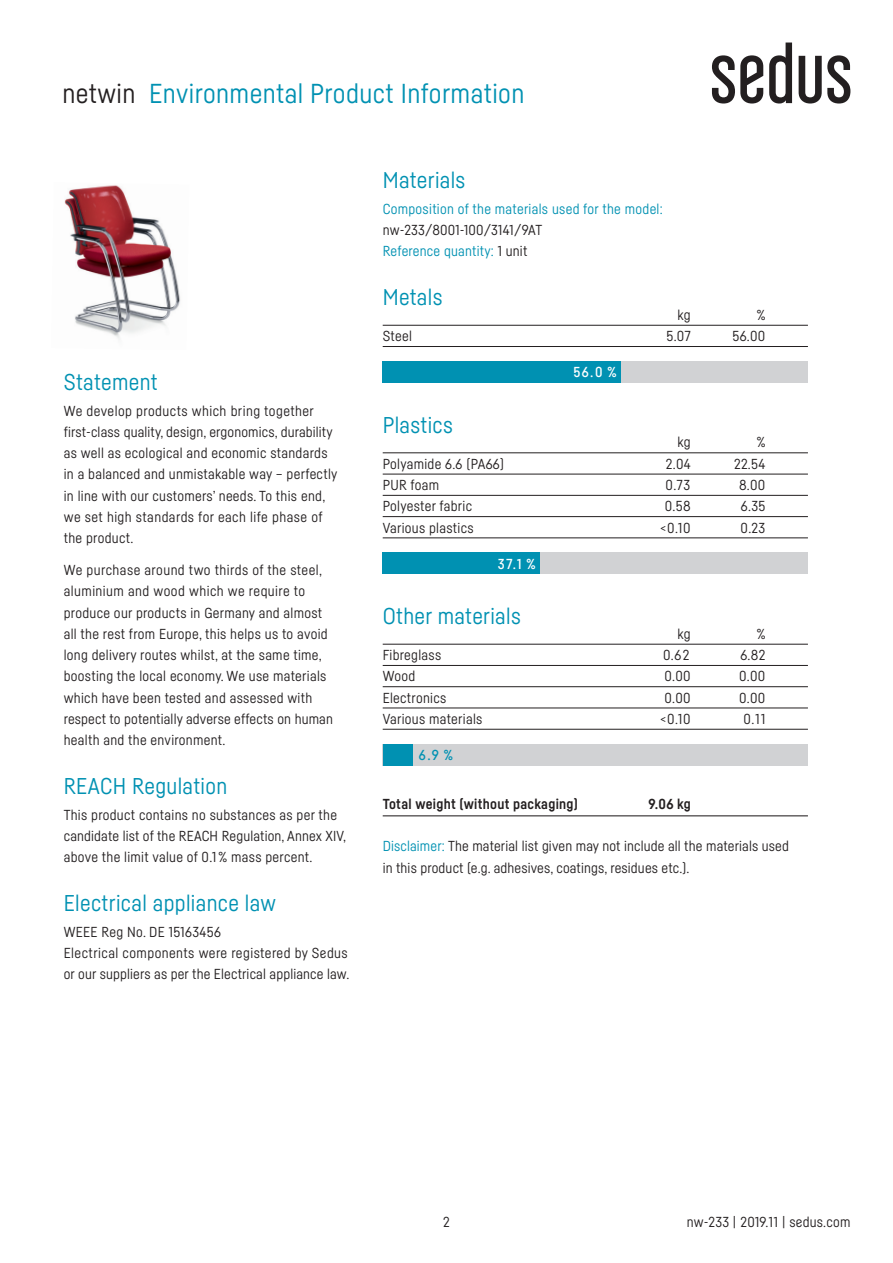
<style>
.page{position:relative;width:893px;height:1263px;background:#fff}
.page>*{position:absolute;margin:0;border:0;box-sizing:border-box;transform-origin:0 0}
.t1{font:27px "Sedus Sans";letter-spacing:.015em;color:#0091b2}
.t2{font:22.5px "Sedus Sans";letter-spacing:.015em;color:#0091b2}
.t3{font:14.25px/21.3px "Sedus Sans";letter-spacing:.02em;color:#231f20}
.t4{font:14.25px "Sedus Sans";letter-spacing:.02em;color:#0091b2}
.t5{font:700 14.25px "Sedus Sans";letter-spacing:.02em;color:#231f20}
.t6{font:500 14.25px "Sedus Sans";color:#fff}
.t7{font:500 14.25px "Sedus Sans";color:#0091b2}
.s1{color:#231f20}
.s2{color:#0091b2}
</style>
<div class="page">
<svg style="left:712px;top:55px;width:51px;height:49px"></svg>
<svg style="left:769px;top:43px;width:23px;height:61px"></svg>
<svg style="left:799px;top:55px;width:51px;height:49px"></svg>
<img style="left:64px;top:185px;width:117px;height:155px">
<hr style="left:383px;top:325px;width:425px;height:1px;background:#231f20">
<hr style="left:383px;top:346px;width:425px;height:1px;background:#231f20">
<hr style="left:383px;top:453px;width:425px;height:1px;background:#231f20">
<hr style="left:383px;top:474px;width:425px;height:1px;background:#231f20">
<hr style="left:383px;top:495px;width:425px;height:1px;background:#231f20">
<hr style="left:383px;top:516px;width:425px;height:1px;background:#231f20">
<hr style="left:383px;top:538px;width:425px;height:1px;background:#231f20">
<div style="left:383px;top:361px;width:425px;height:22px;background:#d1d2d4"></div>
<div style="left:383px;top:553px;width:425px;height:21px;background:#d1d2d4"></div>
<div style="left:383px;top:361px;width:238px;height:22px;background:#0091b2"></div>
<div style="left:383px;top:553px;width:157px;height:21px;background:#0091b2"></div>
<hr style="left:383px;top:644px;width:425px;height:1px;background:#231f20">
<hr style="left:383px;top:665px;width:425px;height:1px;background:#231f20">
<hr style="left:383px;top:686px;width:425px;height:1px;background:#231f20">
<hr style="left:383px;top:708px;width:425px;height:1px;background:#231f20">
<hr style="left:383px;top:729px;width:425px;height:1px;background:#231f20">
<div style="left:383px;top:744px;width:425px;height:21px;background:#d1d2d4"></div>
<div style="left:383px;top:744px;width:29px;height:21px;background:#0091b2"></div>
<hr style="left:383px;top:815px;width:425px;height:1px;background:#231f20">
<h1 class="t1" style="left:63px;top:77px;width:463px"><span class="s1">netwin</span> Environmental Product Information</h1>
<h2 class="t2" style="left:383px;top:167px;width:84px">Materials</h2>
<p class="t4" style="left:383px;top:200px;width:282px">Composition of the materials used for the model:</p>
<p class="t3" style="left:383px;top:219px;width:161px">nw-233/8001-100/3141/9AT<br><span class="s2">Reference quantity:</span> 1 unit</p>
<h2 class="t2" style="left:383px;top:284px;width:61px">Metals</h2>
<p class="t3" style="left:678px;top:304px;width:15px">kg</p>
<p class="t3" style="left:757px;top:304px;width:10px">%</p>
<h2 class="t2" style="left:64px;top:369px;width:95px">Statement</h2>
<p class="t3" style="left:64px;top:400px;width:275px">We develop products which bring together first-class quality, design, ergonomics, durability as well as ecological and economic standards in a balanced and unmistakable way – perfectly in line with our customers’ needs. To this end, we set high standards for each life phase of the product.</p>
<p class="t3" style="left:64px;top:559px;width:271px">We purchase around two thirds of the steel, aluminium and wood which we require to produce our products in Germany and almost all the rest from Europe, this helps us to avoid long delivery routes whilst, at the same time, boosting the local economy. We use materials which have been tested and assessed with respect to potentially adverse effects on human health and the environment.</p>
<h2 class="t2" style="left:64px;top:773px;width:165px">REACH Regulation</h2>
<p class="t3" style="left:64px;top:803px;width:284px">This product contains no substances as per the candidate list of the REACH Regulation, Annex XIV, above the limit value of 0.1 % mass percent.</p>
<h2 class="t2" style="left:64px;top:890px;width:214px">Electrical appliance law</h2>
<p class="t3" style="left:64px;top:920px;width:287px">WEEE Reg No. DE 15163456<br>Electrical components were registered by Sedus or our suppliers as per the Electrical appliance law.</p>
<p class="t3" style="left:383px;top:325px;width:31px">Steel</p>
<p class="t3" style="left:666px;top:325px;width:26px">5.07</p>
<p class="t3" style="left:732px;top:325px;width:34px">56.00</p>
<h2 class="t2" style="left:383px;top:411px;width:72px">Plastics</h2>
<p class="t6" style="left:573px;top:364px;width:45px">56.0 %</p>
<p class="t3" style="left:678px;top:431px;width:15px">kg</p>
<p class="t3" style="left:757px;top:431px;width:10px">%</p>
<p class="t3" style="left:383px;top:453px;width:123px">Polyamide 6.6 (PA66)</p>
<p class="t3" style="left:666px;top:453px;width:26px">2.04</p>
<p class="t3" style="left:734px;top:453px;width:33px">22.54</p>
<p class="t3" style="left:383px;top:474px;width:58px">PUR foam</p>
<p class="t3" style="left:666px;top:474px;width:26px">0.73</p>
<p class="t3" style="left:739px;top:474px;width:28px">8.00</p>
<p class="t3" style="left:383px;top:495px;width:91px">Polyester fabric</p>
<p class="t3" style="left:665px;top:495px;width:27px">0.58</p>
<p class="t3" style="left:741px;top:495px;width:26px">6.35</p>
<p class="t3" style="left:383px;top:516px;width:92px">Various plastics</p>
<p class="t3" style="left:660px;top:516px;width:32px">&lt;0.10</p>
<p class="t3" style="left:741px;top:516px;width:26px">0.23</p>
<p class="t6" style="left:498px;top:555px;width:39px">37.1 %</p>
<h2 class="t2" style="left:383px;top:603px;width:140px">Other materials</h2>
<p class="t3" style="left:678px;top:623px;width:15px">kg</p>
<p class="t3" style="left:757px;top:623px;width:10px">%</p>
<p class="t3" style="left:383px;top:644px;width:60px">Fibreglass</p>
<p class="t3" style="left:663px;top:644px;width:28px">0.62</p>
<p class="t3" style="left:740px;top:644px;width:27px">6.82</p>
<p class="t3" style="left:383px;top:665px;width:34px">Wood</p>
<p class="t3" style="left:664px;top:665px;width:28px">0.00</p>
<p class="t3" style="left:739px;top:665px;width:28px">0.00</p>
<p class="t3" style="left:383px;top:687px;width:65px">Electronics</p>
<p class="t3" style="left:664px;top:687px;width:28px">0.00</p>
<p class="t3" style="left:739px;top:687px;width:28px">0.00</p>
<p class="t3" style="left:383px;top:708px;width:101px">Various materials</p>
<p class="t3" style="left:660px;top:708px;width:32px">&lt;0.10</p>
<p class="t3" style="left:744px;top:708px;width:23px">0.11</p>
<p class="t7" style="left:419px;top:746px;width:35px">6.9 %</p>
<p class="t5" style="left:383px;top:795px;width:197px">Total weight (without packaging)</p>
<p class="t5" style="left:648px;top:795px;width:44px">9.06 kg</p>
<p class="t3" style="left:383px;top:835px;width:408px"><span class="s2">Disclaimer:</span> The material list given may not include all the materials used in this product (e.g. adhesives, coatings, residues etc.).</p>
<p class="t3" style="left:443px;top:1211px;width:8px">2</p>
<p class="t3" style="left:687px;top:1211px;width:165px">nw-233 | 2019.11 | sedus.com</p>
</div>
